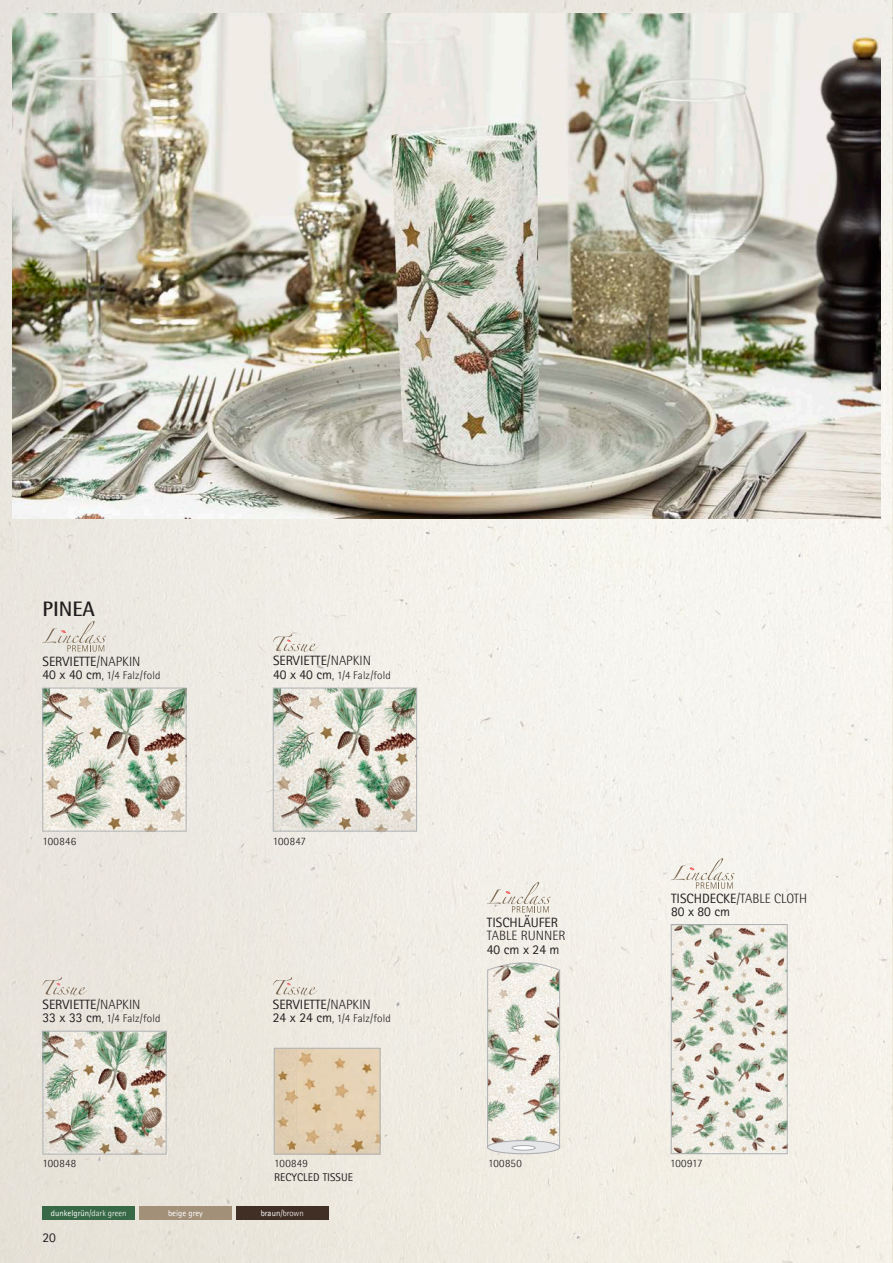
<style>
.page{position:relative;width:893px;height:1263px;background:#fff}
.page>*{position:absolute;margin:0;border:0;box-sizing:border-box;transform-origin:0 0}
.t1{font:700 21px "Agfa Rotis Semisans";color:#231f20}
.t2{font:13.5px "Agfa Rotis Sans Serif";color:#231f20}
.t3{font:300 13.5px "Agfa Rotis Semisans";color:#231f20}
.t4{font:300 11.25px "Agfa Rotis Semisans";letter-spacing:.015em;color:#231f20}
.t5{font:11.25px "Agfa Rotis Sans Serif";color:#231f20}
.t6{font:8.7px "Agfa Rotis Sans Serif";color:#fff}
.t7{font:300 8.7px "Agfa Rotis Semisans";color:#fff}
.s1{font-family:"Agfa Rotis Semisans";font-weight:300}
.s2{font-family:"Agfa Rotis Sans Serif";font-weight:400;font-size:13.5px}
.s3{font-family:"Agfa Rotis Sans Serif";font-weight:400}
</style>
<div class="page">
<img style="left:0;top:0;width:893px;height:1263px">
<img style="left:13px;top:13px;width:867px;height:506px">
<img style="left:673px;top:926px;width:112px;height:226px">
<div style="left:671px;top:924px;width:116px;height:230px;border:1px solid #aeb1b5"></div>
<img style="left:45px;top:690px;width:139px;height:139px">
<div style="left:43px;top:688px;width:143px;height:143px;border:1px solid #aeb1b5"></div>
<img style="left:275px;top:690px;width:140px;height:139px">
<div style="left:273px;top:688px;width:144px;height:143px;border:1px solid #aeb1b5"></div>
<svg style="left:487px;top:960px;width:73px;height:186px;background:#d9d8cd"></svg>
<svg style="left:487px;top:1140px;width:73px;height:14px"></svg>
<div style="left:487px;top:1140px;width:73px;height:14px;border:1px solid #a8a9ad;border-radius:50%"></div>
<div style="left:512px;top:1145px;width:23px;height:5px;background:#fff;border-radius:50%"></div>
<div style="left:512px;top:1145px;width:23px;height:5px;border:1px solid #a8a9ad;border-radius:50%"></div>
<img style="left:276px;top:1050px;width:102px;height:102px">
<div style="left:274px;top:1048px;width:106px;height:106px;border:1px solid #aeb1b5"></div>
<img style="left:45px;top:1033px;width:119px;height:119px">
<div style="left:43px;top:1031px;width:123px;height:123px;border:1px solid #aeb1b5"></div>
<svg style="left:671px;top:858px;width:63px;height:31px;background:#e7e2da"></svg>
<svg style="left:487px;top:882px;width:63px;height:31px;background:#e4dfd6"></svg>
<svg style="left:43px;top:977px;width:44px;height:18px"></svg>
<svg style="left:273px;top:977px;width:44px;height:18px"></svg>
<svg style="left:273px;top:633px;width:45px;height:19px"></svg>
<svg style="left:43px;top:621px;width:63px;height:31px;background:#ded8d0"></svg>
<div style="left:139px;top:1206px;width:93px;height:14px;background:#a39079"></div>
<div style="left:43px;top:1206px;width:92px;height:14px;background:#386947"></div>
<div style="left:236px;top:1206px;width:92px;height:14px;background:#412f26"></div>
<h1 class="t1" style="left:43px;top:596px;width:54px">PINEA</h1>
<p class="t2" style="left:43px;top:653px;width:100px">SERVIETTE<span class="s1">/NAPKIN</span></p>
<p class="t4" style="left:43px;top:669px;width:119px"><span class="s2">40 x 40 cm</span>, 1/4 Falz/fold</p>
<p class="t2" style="left:273px;top:653px;width:100px">SERVIETTE<span class="s1">/NAPKIN</span></p>
<p class="t4" style="left:273px;top:669px;width:119px"><span class="s2">40 x 40 cm</span>, 1/4 Falz/fold</p>
<p class="t4" style="left:43px;top:835px;width:35px">100846</p>
<p class="t4" style="left:273px;top:835px;width:35px">100847</p>
<p class="t2" style="left:43px;top:996px;width:100px">SERVIETTE<span class="s1">/NAPKIN</span></p>
<p class="t4" style="left:43px;top:1012px;width:119px"><span class="s2">33 x 33 cm</span>, 1/4 Falz/fold</p>
<p class="t2" style="left:273px;top:996px;width:100px">SERVIETTE<span class="s1">/NAPKIN</span></p>
<p class="t4" style="left:273px;top:1012px;width:119px"><span class="s2">24 x 24 cm</span>, 1/4 Falz/fold</p>
<p class="t4" style="left:43px;top:1157px;width:35px">100848</p>
<p class="t4" style="left:274px;top:1157px;width:35px">100849</p>
<p class="t5" style="left:274px;top:1170px;width:80px">RECYCLED TISSUE</p>
<p class="t6" style="left:51px;top:1207px;width:77px">dunkelgrün<span class="s1">/dark green</span></p>
<p class="t6" style="left:168px;top:1207px;width:36px">beige grey</p>
<p class="t7" style="left:261px;top:1208px;width:45px"><span class="s3">braun</span>/brown</p>
<p class="t2" style="left:43px;top:1229px;width:15px">20</p>
<p class="t2" style="left:487px;top:914px;width:73px">TISCHLÄUFER</p>
<p class="t3" style="left:487px;top:928px;width:80px">TABLE RUNNER</p>
<p class="t2" style="left:487px;top:941px;width:74px">40 cm x 24 m</p>
<p class="t3" style="left:671px;top:890px;width:138px"><span class="s3">TISCHDECKE</span>/TABLE CLOTH</p>
<p class="t2" style="left:671px;top:904px;width:61px">80 x 80 cm</p>
<p class="t4" style="left:488px;top:1157px;width:35px">100850</p>
<p class="t4" style="left:670px;top:1157px;width:34px">100917</p>
</div>
